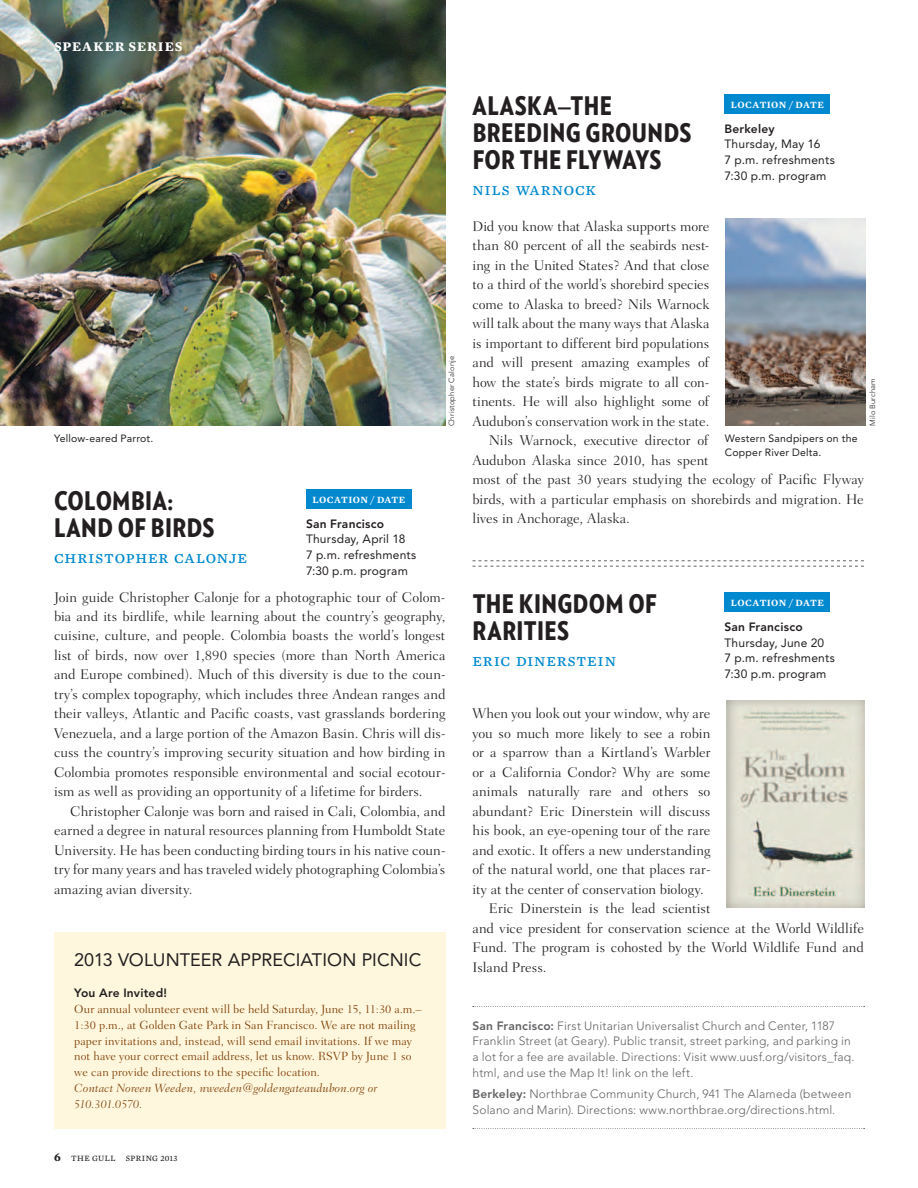
<style>
.page{position:relative;width:918px;height:1188px;background:#fff}
.page>*{position:absolute;margin:0;border:0;box-sizing:border-box;transform-origin:0 0}
.t1{font:900 25.5px/27px "Verlag Condensed";letter-spacing:.015em;color:#231f20}
.t2{font:18px "Mercury Text G3 Roman SC";letter-spacing:.045em;color:#0089cf}
.t3{font:18px "Avenir";letter-spacing:.005em;color:#231f20}
.t4{font:300 14.25px/19.5px "Fairfield LH";color:#231f20;text-align:justify}
.t5{font:13.5px "Mercury Text G3 Bold SC";letter-spacing:.07em;color:#fff}
.t6{font:300 12px/15.8px "Avenir";letter-spacing:.015em;color:#636366}
.t7{font:300 12px/15.8px "Fairfield LH";letter-spacing:.005em;color:#7c3c01}
.t8{font:12px/15.8px "Avenir";letter-spacing:.02em;color:#231f20}
.t9{font:italic 300 12px/15.8px "Fairfield LH";letter-spacing:.01em;color:#7c3c01}
.t10{font:800 12px "Avenir";letter-spacing:.02em;color:#231f20}
.t11{font:12px "Mercury Text G3 Bold SC";color:#231f20}
.t12{font:10.5px/13.5px "Avenir";letter-spacing:.02em;color:#231f20}
.t13{font:9.75px "Mercury Text G2 Semibold SC";letter-spacing:.04em;color:#fff}
.t14{font:8.25px "Mercury Text G3 Roman SC";letter-spacing:.05em;color:#231f20}
.t15{font:300 7.5px "Avenir";letter-spacing:.025em;color:#231f20}
.s1{font-weight:800}
</style>
<div class="page">
<img style="left:0;top:0;width:446px;height:426px">
<svg style="left:473px;top:1006px;width:392px;height:1px"></svg>
<svg style="left:473px;top:1128px;width:392px;height:1px"></svg>
<div style="left:54px;top:932px;width:392px;height:196px;background:#fef6dd"></div>
<div style="left:306px;top:490px;width:106px;height:19px;background:#0089cf"></div>
<div style="left:725px;top:94px;width:105px;height:20px;background:#0089cf"></div>
<div style="left:725px;top:593px;width:105px;height:19px;background:#0089cf"></div>
<svg style="left:473px;top:560px;width:391px;height:7px"></svg>
<img style="left:726px;top:219px;width:139px;height:207px">
<img style="left:727px;top:700px;width:137px;height:208px">
<p class="t5" style="left:54px;top:38px;width:130px">SPEAKER SERIES</p>
<h1 class="t1" style="left:473px;top:93px;width:220px">ALASKA—THE<br>BREEDING GROUNDS<br>FOR THE FLYWAYS</h1>
<p class="t2" style="left:472px;top:183px;width:125px">nils warnock</p>
<p class="t13" style="left:731px;top:101px;width:94px">LOCATION / DATE</p>
<p class="t10" style="left:724px;top:123px;width:52px">Berkeley</p>
<p class="t8" style="left:724px;top:137px;width:112px">Thursday, May 16<br>7 p.m. refreshments<br>7:30 p.m. program</p>
<p class="t4" style="left:472px;top:218px;width:238px">Did you know that Alaska supports more</p>
<p class="t4" style="left:472px;top:237px;width:238px">than 80 percent of all the seabirds nest-</p>
<p class="t4" style="left:472px;top:257px;width:238px">ing in the United States? And that close</p>
<p class="t4" style="left:472px;top:276px;width:238px">to a third of the world’s shorebird species</p>
<p class="t4" style="left:472px;top:296px;width:238px">come to Alaska to breed? Nils Warnock</p>
<p class="t4" style="left:472px;top:315px;width:238px">will talk about the many ways that Alaska</p>
<p class="t4" style="left:472px;top:335px;width:238px">is important to different bird populations</p>
<p class="t4" style="left:472px;top:354px;width:238px">and will present amazing examples of</p>
<p class="t4" style="left:472px;top:374px;width:238px">how the state’s birds migrate to all con-</p>
<p class="t4" style="left:472px;top:393px;width:238px">tinents. He will also highlight some of</p>
<p class="t4" style="left:472px;top:413px;width:238px">Audubon’s conservation work in the state.</p>
<p class="t4" style="left:489px;top:432px;width:221px">Nils Warnock, executive director of</p>
<p class="t4" style="left:472px;top:452px;width:238px">Audubon Alaska since 2010, has spent</p>
<p class="t4" style="left:472px;top:471px;width:393px">most of the past 30 years studying the ecology of Pacific Flyway</p>
<p class="t4" style="left:472px;top:491px;width:393px">birds, with a particular emphasis on shorebirds and migration. He</p>
<p class="t4" style="left:472px;top:510px;width:159px">lives in Anchorage, Alaska.</p>
<p class="t15" style="left:448px;top:426px;width:72px;rotate:-90deg">Christopher Calonje</p>
<p class="t15" style="left:869px;top:426px;width:49px;rotate:-90deg">Milo Burcham</p>
<p class="t12" style="left:54px;top:433px;width:101px">Yellow-eared Parrot.</p>
<p class="t12" style="left:725px;top:433px;width:134px">Western Sandpipers on the<br>Copper River Delta.</p>
<h1 class="t1" style="left:54px;top:488px;width:162px">COLOMBIA:<br>LAND OF BIRDS</h1>
<p class="t2" style="left:54px;top:551px;width:195px">christopher calonje</p>
<p class="t4" style="left:54px;top:588px;width:393px">Join guide Christopher Calonje for a photographic tour of Colom&shy;bia and its birdlife, while learning about the country’s geography, cuisine, culture, and people. Colombia boasts the world’s longest list of birds, now over 1,890 species (more than North America and Europe combined). Much of this diversity is due to the coun&shy;try’s complex topography, which includes three Andean ranges and their valleys, Atlantic and Pacific coasts, vast grasslands bordering Venezuela, and a large portion of the Amazon Basin. Chris will dis&shy;cuss the country’s improving security situation and how birding in Colombia promotes responsible environmental and social ecotour&shy;ism as well as providing an opportunity of a lifetime for birders.</p>
<p class="t4" style="left:54px;top:803px;width:393px;text-indent:16px">Christopher Calonje was born and raised in Cali, Colombia, and earned a degree in natural resources planning from Humboldt State University. He has been conducting birding tours in his native coun&shy;try for many years and has traveled widely photographing Colombia’s amazing avian diversity.</p>
<p class="t13" style="left:312px;top:496px;width:94px">LOCATION / DATE</p>
<p class="t10" style="left:306px;top:518px;width:80px">San Francisco</p>
<p class="t8" style="left:306px;top:532px;width:112px">Thursday, April 18<br>7 p.m. refreshments<br>7:30 p.m. program</p>
<h1 class="t1" style="left:473px;top:591px;width:186px">THE KINGDOM OF<br>RARITIES</h1>
<p class="t2" style="left:472px;top:654px;width:145px">eric dinerstein</p>
<p class="t13" style="left:731px;top:599px;width:94px">LOCATION / DATE</p>
<p class="t10" style="left:724px;top:621px;width:80px">San Francisco</p>
<p class="t8" style="left:724px;top:635px;width:112px">Thursday, June 20<br>7 p.m. refreshments<br>7:30 p.m. program</p>
<p class="t4" style="left:472px;top:705px;width:239px">When you look out your window, why are</p>
<p class="t4" style="left:472px;top:725px;width:240px">you so much more likely to see a robin</p>
<p class="t4" style="left:472px;top:744px;width:240px">or a sparrow than a Kirtland’s Warbler</p>
<p class="t4" style="left:472px;top:764px;width:240px">or a California Condor? Why are some</p>
<p class="t4" style="left:472px;top:783px;width:240px">animals naturally rare and others so</p>
<p class="t4" style="left:472px;top:803px;width:240px">abundant? Eric Dinerstein will discuss</p>
<p class="t4" style="left:472px;top:822px;width:239px">his book, an eye-opening tour of the rare</p>
<p class="t4" style="left:472px;top:841px;width:240px">and exotic. It offers a new understanding</p>
<p class="t4" style="left:472px;top:861px;width:240px">of the natural world, one that places rar-</p>
<p class="t4" style="left:472px;top:880px;width:233px">ity at the center of conservation biology.</p>
<p class="t4" style="left:489px;top:900px;width:223px">Eric Dinerstein is the lead scientist</p>
<p class="t4" style="left:472px;top:919px;width:393px">and vice president for conservation science at the World Wildlife</p>
<p class="t4" style="left:472px;top:939px;width:393px">Fund. The program is cohosted by the World Wildlife Fund and</p>
<p class="t4" style="left:472px;top:958px;width:76px">Island Press.</p>
<p class="t3" style="left:74px;top:952px;width:349px">2013 VOLUNTEER APPRECIATION PICNIC</p>
<p class="t10" style="left:74px;top:988px;width:94px">You Are Invited!</p>
<p class="t7" style="left:74px;top:1002px;width:349px">Our annual volunteer event will be held Saturday, June 15, 11:30 a.m.– 1:30 p.m., at Golden Gate Park in San Francisco. We are not mailing paper invitations and, instead, will send email invitations. If we may not have your correct email address, let us know. RSVP by June 1 so we can provide directions to the specific location.</p>
<p class="t9" style="left:74px;top:1081px;width:305px">Contact Noreen Weeden, nweeden@goldengateaudubon.org or<br>510.301.0570.</p>
<p class="t6" style="left:472px;top:1019px;width:384px"><span class="s1">San Francisco:</span> First Unitarian Universalist Church and Center, 1187<br>Franklin Street (at Geary). Public transit, street parking, and parking in a lot for a fee are available. Directions: Visit www.uusf.org/visitors_faq. html, and use the Map It! link on the left.</p>
<p class="t6" style="left:472px;top:1087px;width:380px"><span class="s1">Berkeley:</span> Northbrae Community Church, 941 The Alameda (between<br>Solano and Marin). Directions: www.northbrae.org/directions.html.</p>
<p class="t11" style="left:54px;top:1150px;width:8px">6</p>
<p class="t14" style="left:71px;top:1156px;width:46px">THE GULL</p>
<p class="t14" style="left:126px;top:1156px;width:53px">SPRING 2013</p>
</div>
